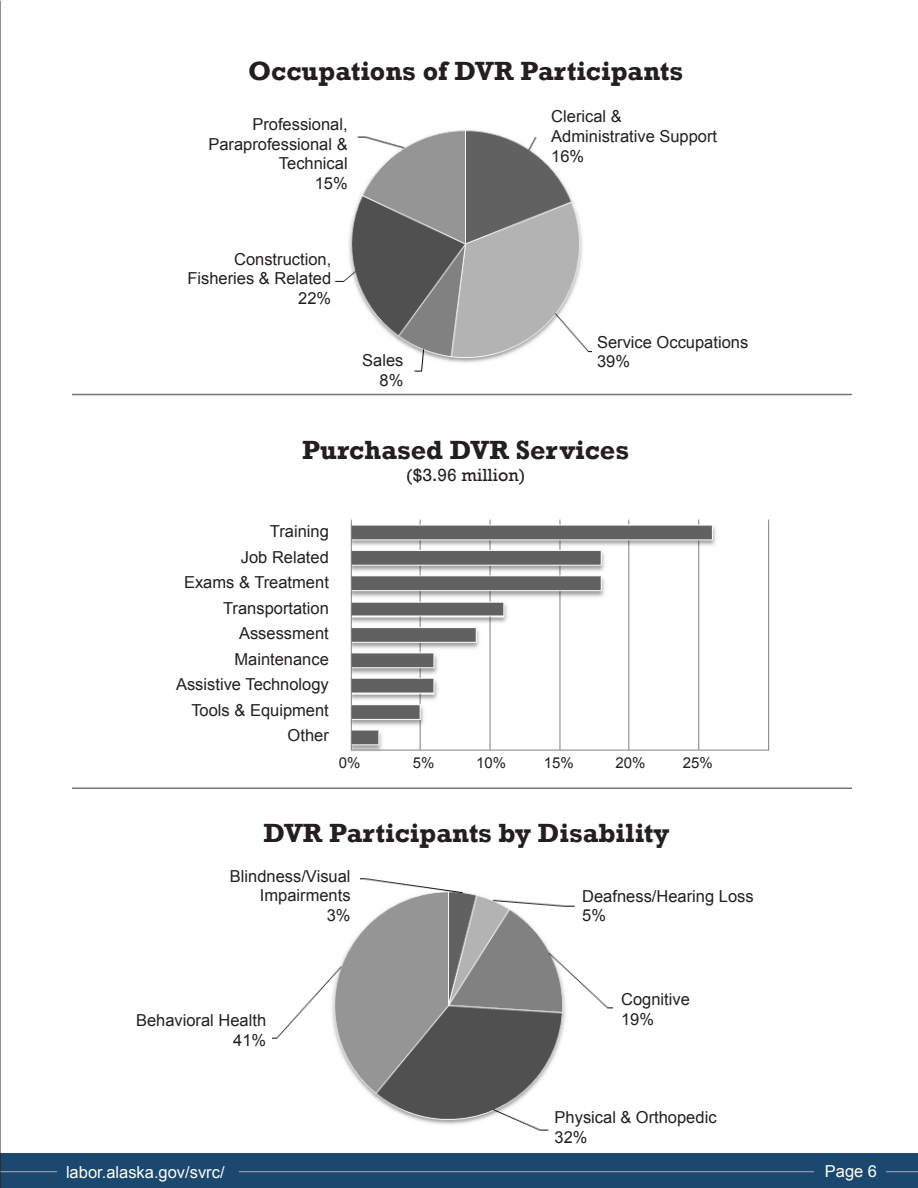
<style>
.page{position:relative;width:918px;height:1188px;background:#fff}
.page>*{position:absolute;margin:0;border:0;box-sizing:border-box;transform-origin:0 0}
.t1{font:700 27px "Rockwell";color:#231f20}
.t2{font:18px "Rockwell";color:#231f20}
.t3{font:16.5px/19.8px "Arial";color:#231f20;text-align:right}
.t4{font:16.5px "Arial";color:#fff}
.t5{font:15px "Arial";color:#231f20}
</style>
<div class="page">
<div style="left:0;top:1154px;width:918px;height:34px;background:#1a486f"></div>
<svg style="left:1px;top:1171px;width:917px;height:1px"></svg>
<div style="left:57px;top:1160px;width:181px;height:24px;background:#1a486f"></div>
<hr style="left:72px;top:394px;width:780px;height:1px;background:#757679">
<hr style="left:72px;top:788px;width:780px;height:1px;background:#757679">
<img style="left:334px;top:130px;width:258px;height:242px">
<img style="left:272px;top:878px;width:341px;height:253px">
<div style="left:164px;top:852px;width:195px;height:58px;background:#fff"></div>
<div style="left:575px;top:881px;width:195px;height:59px;background:#fff"></div>
<div style="left:549px;top:1087px;width:195px;height:58px;background:#fff"></div>
<div style="left:309px;top:125px;width:47px;height:39px;background:#fff"></div>
<div style="left:322px;top:349px;width:91px;height:34px;background:#fff"></div>
<div style="left:550px;top:91px;width:99px;height:73px;background:#fff"></div>
<div style="left:535px;top:113px;width:31px;height:24px;background:#fff"></div>
<div style="left:815px;top:1156px;width:71px;height:28px;background:#1a486f"></div>
<hr style="left:0;top:1px;width:1px;height:1187px;background:#231f20">
<img style="left:350px;top:519px;width:420px;height:232px">
<p class="t1" style="left:248px;top:55px;width:437px">Occupations of DVR Participants</p>
<p class="t3" style="left:208px;top:114px;width:141px">Professional,<br>Paraprofessional &amp;<br>Technical</p>
<p class="t3" style="left:315px;top:174px;width:35px">15%</p>
<p class="t3" style="left:187px;top:249px;width:145px">Construction,<br>Fisheries &amp; Related<br>22%</p>
<p class="t3" style="left:362px;top:350px;width:43px">Sales</p>
<p class="t3" style="left:380px;top:370px;width:25px">8%</p>
<p class="t3" style="left:551px;top:107px;width:167px;text-align:left">Clerical &amp;<br>Administrative Support</p>
<p class="t3" style="left:551px;top:146px;width:35px">16%</p>
<p class="t3" style="left:597px;top:332px;width:153px;text-align:left">Service Occupations<br>39%</p>
<p class="t1" style="left:302px;top:433px;width:328px">Purchased DVR Services</p>
<p class="t2" style="left:406px;top:464px;width:121px">($3.96 million)</p>
<p class="t3" style="left:270px;top:522px;width:60px">Training</p>
<p class="t3" style="left:241px;top:547px;width:90px">Job Related</p>
<p class="t3" style="left:184px;top:573px;width:146px">Exams &amp; Treatment</p>
<p class="t3" style="left:223px;top:598px;width:107px">Transportation</p>
<p class="t3" style="left:239px;top:624px;width:91px">Assessment</p>
<p class="t3" style="left:234px;top:649px;width:96px">Maintenance</p>
<p class="t3" style="left:176px;top:675px;width:154px">Assistive Technology</p>
<p class="t3" style="left:191px;top:700px;width:139px">Tools &amp; Equipment</p>
<p class="t3" style="left:288px;top:726px;width:43px">Other</p>
<p class="t5" style="left:339px;top:753px;width:23px">0%</p>
<p class="t5" style="left:413px;top:753px;width:23px">5%</p>
<p class="t5" style="left:476px;top:753px;width:32px">10%</p>
<p class="t5" style="left:544px;top:753px;width:32px">15%</p>
<p class="t5" style="left:615px;top:753px;width:32px">20%</p>
<p class="t5" style="left:683px;top:753px;width:32px">25%</p>
<p class="t1" style="left:263px;top:817px;width:408px">DVR Participants by Disability</p>
<p class="t3" style="left:230px;top:866px;width:122px">Blindness/Visual</p>
<p class="t3" style="left:260px;top:886px;width:92px">Impairments</p>
<p class="t3" style="left:327px;top:906px;width:25px">3%</p>
<p class="t3" style="left:582px;top:886px;width:173px">Deafness/Hearing Loss</p>
<p class="t3" style="left:582px;top:906px;width:25px">5%</p>
<p class="t3" style="left:136px;top:1011px;width:132px">Behavioral Health<br>41%</p>
<p class="t4" style="left:66px;top:1161px;width:160px">labor.alaska.gov/svrc/</p>
<p class="t3" style="left:621px;top:990px;width:70px">Cognitive</p>
<p class="t3" style="left:621px;top:1010px;width:35px">19%</p>
<p class="t3" style="left:555px;top:1108px;width:163px;text-align:left">Physical &amp; Orthopedic<br>32%</p>
<p class="t4" style="left:825px;top:1160px;width:54px">Page 6</p>
</div>
